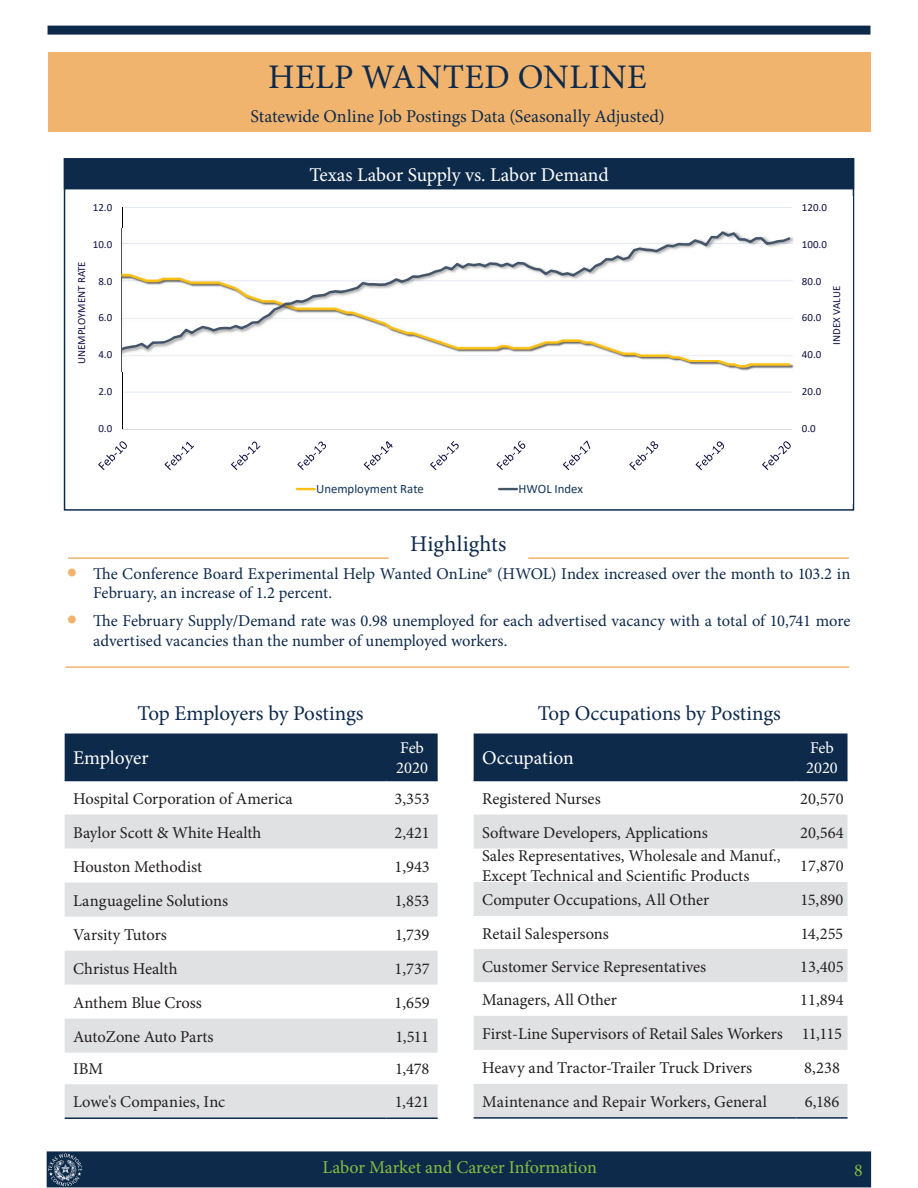
<style>
.page{position:relative;width:918px;height:1188px;background:#fff}
.page>*{position:absolute;margin:0;border:0;box-sizing:border-box;transform-origin:0 0}
.t1{font:34.5px "Minion Pro";letter-spacing:.015em;color:#0e2a4b}
.t2{font:22.5px "Minion Pro";letter-spacing:.005em;color:#0e2a4b}
.t3{font:21px "Minion Pro";letter-spacing:-.005em;color:#0e2a4b}
.t4{font:19.5px "Minion Pro";letter-spacing:-.005em;color:#fff}
.t5{font:18px "Minion Pro";letter-spacing:-.005em;color:#0e2a4b}
.t6{font:18px "Minion Pro";letter-spacing:-.005em;color:#88bd40}
.t7{font:16.5px/19.8px "Minion Pro";color:#231f20}
.t8{font:16.5px/19.5px "Minion Pro";color:#0e2a4b}
.t9{font:16.5px/19.8px "Minion Pro";color:#fff}
.t10{font:12.75px "Calibri";letter-spacing:-.005em;color:#133659}
.t11{font:10.95px "Calibri";color:#101143}
.s1{font-size:30px;color:#f1b46e}
</style>
<div class="page">
<hr style="left:65px;top:666px;width:784px;height:2px;background:#f1b46e">
<hr style="left:528px;top:557px;width:321px;height:2px;background:#f1b46e">
<hr style="left:68px;top:557px;width:321px;height:2px;background:#f1b46e">
<div style="left:48px;top:52px;width:822px;height:80px;background:#f1b46e"></div>
<div style="left:48px;top:26px;width:822px;height:9px;background:#0e2a4b"></div>
<div style="left:47px;top:1151px;width:824px;height:36px;background:#0e2a4b"></div>
<svg style="left:48px;top:1154px;width:34px;height:32px"></svg>
<div style="left:65px;top:159px;width:788px;height:30px;background:#0e2a4b"></div>
<div style="left:64px;top:158px;width:790px;height:31px;border:2px solid #0e2a4b"></div>
<hr style="left:122px;top:392px;width:670px;height:1px;background:#dae3f4">
<hr style="left:122px;top:207px;width:670px;height:1px;background:#dae3f4">
<hr style="left:122px;top:207px;width:1px;height:222px;background:#020304">
<hr style="left:122px;top:429px;width:670px;height:1px;background:#dadada">
<svg style="left:122px;top:360px;width:668px;height:7px"></svg>
<img style="left:122px;top:229px;width:671px;height:131px">
<svg style="left:122px;top:231px;width:668px;height:122px"></svg>
<svg style="left:98px;top:441px;width:29px;height:29px"></svg>
<svg style="left:165px;top:442px;width:29px;height:28px"></svg>
<svg style="left:231px;top:442px;width:30px;height:28px"></svg>
<svg style="left:297px;top:442px;width:29px;height:28px"></svg>
<svg style="left:364px;top:441px;width:29px;height:29px"></svg>
<svg style="left:430px;top:441px;width:29px;height:29px"></svg>
<svg style="left:497px;top:441px;width:28px;height:29px"></svg>
<svg style="left:563px;top:440px;width:27px;height:30px"></svg>
<svg style="left:629px;top:441px;width:29px;height:29px"></svg>
<svg style="left:696px;top:441px;width:28px;height:29px"></svg>
<svg style="left:762px;top:441px;width:29px;height:29px"></svg>
<hr style="left:296px;top:488px;width:20px;height:2px;background:#fec00f">
<hr style="left:498px;top:488px;width:20px;height:2px;background:#44556a">
<div style="left:65px;top:734px;width:373px;height:46px;background:#0e2a4b"></div>
<svg style="left:65px;top:815px;width:373px;height:303px;fill:#e0e1e2"></svg>
<hr style="left:65px;top:780px;width:322px;height:1px;background:#0e2a4b">
<hr style="left:387px;top:780px;width:51px;height:1px;background:#0e2a4b">
<hr style="left:65px;top:1118px;width:322px;height:1px;background:#0e2a4b">
<hr style="left:387px;top:1118px;width:51px;height:1px;background:#0e2a4b">
<div style="left:474px;top:734px;width:374px;height:46px;background:#0e2a4b"></div>
<svg style="left:474px;top:815px;width:374px;height:302px;fill:#e0e1e2"></svg>
<hr style="left:474px;top:780px;width:322px;height:1px;background:#0e2a4b">
<hr style="left:796px;top:780px;width:52px;height:1px;background:#0e2a4b">
<hr style="left:474px;top:1117px;width:322px;height:2px;background:#0e2a4b">
<hr style="left:796px;top:1117px;width:52px;height:2px;background:#0e2a4b">
<p class="t1" style="left:268px;top:54px;width:380px">HELP WANTED ONLINE</p>
<p class="t5" style="left:250px;top:104px;width:416px">Statewide Online Job Postings Data (Seasonally Adjusted)</p>
<p class="t11" style="left:93px;top:199px;width:21px">12.0</p>
<p class="t11" style="left:74px;top:364px;width:104px;rotate:-90deg">UNEMPLOYMENT RATE</p>
<p class="t11" style="left:93px;top:236px;width:21px">10.0</p>
<p class="t11" style="left:98px;top:273px;width:15px">8.0</p>
<p class="t11" style="left:98px;top:310px;width:15px">6.0</p>
<p class="t11" style="left:98px;top:347px;width:15px">4.0</p>
<p class="t11" style="left:98px;top:384px;width:15px">2.0</p>
<p class="t11" style="left:98px;top:421px;width:15px">0.0</p>
<p class="t4" style="left:309px;top:162px;width:301px">Texas Labor Supply vs. Labor Demand</p>
<p class="t11" style="left:802px;top:199px;width:26px">120.0</p>
<p class="t11" style="left:802px;top:236px;width:26px">100.0</p>
<p class="t11" style="left:802px;top:273px;width:21px">80.0</p>
<p class="t11" style="left:802px;top:310px;width:21px">60.0</p>
<p class="t11" style="left:802px;top:347px;width:21px">40.0</p>
<p class="t11" style="left:802px;top:384px;width:21px">20.0</p>
<p class="t11" style="left:802px;top:421px;width:15px">0.0</p>
<p class="t11" style="left:829px;top:345px;width:60px;rotate:-90deg">INDEX VALUE</p>
<p class="t10" style="left:316px;top:480px;width:109px">Unemployment Rate</p>
<p class="t10" style="left:519px;top:480px;width:66px">HWOL Index</p>
<p class="t2" style="left:410px;top:528px;width:98px">Highlights</p>
<p class="t8" style="left:93px;top:564px;width:759px;text-indent:-27px"><span class="s1">•</span> The Conference Board Experimental Help Wanted OnLine® (HWOL) Index increased over the month to 103.2 in<br>February, an increase of 1.2 percent.</p>
<p class="t8" style="left:93px;top:611px;width:759px;text-indent:-27px"><span class="s1">•</span> The February Supply/Demand rate was 0.98 unemployed for each advertised vacancy with a total of 10,741 more advertised vacancies than the number of unemployed workers.</p>
<p class="t3" style="left:137px;top:699px;width:228px">Top Employers by Postings</p>
<p class="t4" style="left:73px;top:744px;width:77px">Employer</p>
<p class="t9" style="left:396px;top:738px;width:33px">Feb<br>2020</p>
<p class="t7" style="left:73px;top:789px;width:221px">Hospital Corporation of America</p>
<p class="t7" style="left:394px;top:789px;width:37px">3,353</p>
<p class="t7" style="left:73px;top:822px;width:190px">Baylor Scott &amp; White Health</p>
<p class="t7" style="left:394px;top:822px;width:37px">2,421</p>
<p class="t7" style="left:73px;top:856px;width:130px">Houston Methodist</p>
<p class="t7" style="left:394px;top:856px;width:37px">1,943</p>
<p class="t7" style="left:73px;top:890px;width:157px">Languageline Solutions</p>
<p class="t7" style="left:395px;top:890px;width:36px">1,853</p>
<p class="t7" style="left:73px;top:925px;width:95px">Varsity Tutors</p>
<p class="t7" style="left:395px;top:925px;width:36px">1,739</p>
<p class="t7" style="left:73px;top:959px;width:106px">Christus Health</p>
<p class="t7" style="left:394px;top:959px;width:37px">1,737</p>
<p class="t7" style="left:73px;top:993px;width:130px">Anthem Blue Cross</p>
<p class="t7" style="left:394px;top:993px;width:37px">1,659</p>
<p class="t7" style="left:73px;top:1027px;width:142px">AutoZone Auto Parts</p>
<p class="t7" style="left:395px;top:1027px;width:35px">1,511</p>
<p class="t7" style="left:73px;top:1059px;width:32px">IBM</p>
<p class="t7" style="left:395px;top:1059px;width:36px">1,478</p>
<p class="t7" style="left:73px;top:1092px;width:154px">Lowe's Companies, Inc</p>
<p class="t7" style="left:395px;top:1092px;width:36px">1,421</p>
<p class="t3" style="left:538px;top:699px;width:245px">Top Occupations by Postings</p>
<p class="t4" style="left:482px;top:744px;width:93px">Occupation</p>
<p class="t9" style="left:806px;top:738px;width:33px">Feb<br>2020</p>
<p class="t7" style="left:482px;top:789px;width:120px">Registered Nurses</p>
<p class="t7" style="left:800px;top:789px;width:45px">20,570</p>
<p class="t7" style="left:482px;top:822px;width:227px">Software Developers, Applications</p>
<p class="t7" style="left:800px;top:822px;width:45px">20,564</p>
<p class="t7" style="left:482px;top:846px;width:300px">Sales Representatives, Wholesale and Manuf.,<br>Except Technical and Scientific Products</p>
<p class="t7" style="left:800px;top:856px;width:45px">17,870</p>
<p class="t7" style="left:482px;top:890px;width:229px">Computer Occupations, All Other</p>
<p class="t7" style="left:800px;top:890px;width:45px">15,890</p>
<p class="t7" style="left:482px;top:923px;width:128px">Retail Salespersons</p>
<p class="t7" style="left:801px;top:923px;width:44px">14,255</p>
<p class="t7" style="left:482px;top:956px;width:226px">Customer Service Representatives</p>
<p class="t7" style="left:800px;top:956px;width:45px">13,405</p>
<p class="t7" style="left:482px;top:990px;width:136px">Managers, All Other</p>
<p class="t7" style="left:800px;top:990px;width:45px">11,894</p>
<p class="t7" style="left:482px;top:1024px;width:302px">First-Line Supervisors of Retail Sales Workers</p>
<p class="t7" style="left:802px;top:1024px;width:42px">11,115</p>
<p class="t7" style="left:482px;top:1058px;width:272px">Heavy and Tractor-Trailer Truck Drivers</p>
<p class="t7" style="left:804px;top:1058px;width:37px">8,238</p>
<p class="t7" style="left:482px;top:1091px;width:286px">Maintenance and Repair Workers, General</p>
<p class="t7" style="left:805px;top:1091px;width:36px">6,186</p>
<p class="t6" style="left:322px;top:1155px;width:276px">Labor Market and Career Information</p>
<p class="t6" style="left:854px;top:1158px;width:10px">8</p>
</div>
